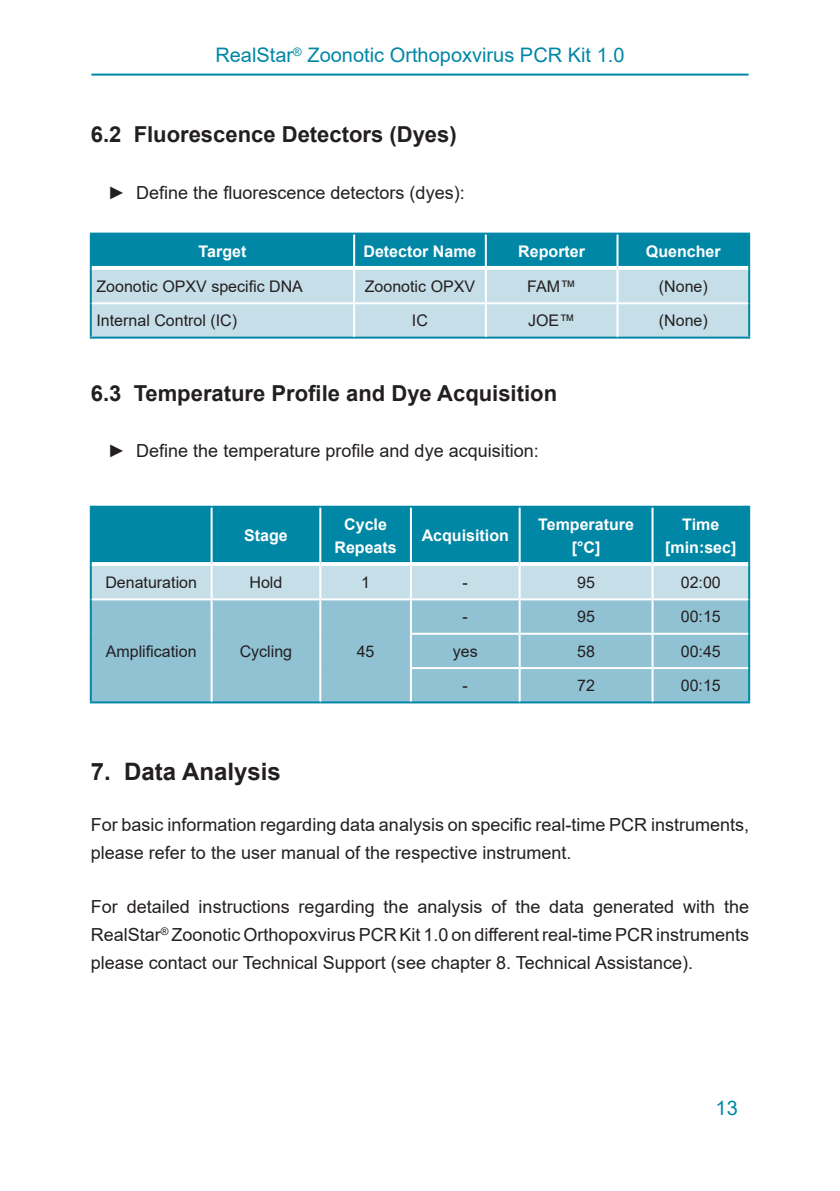
<style>
.page{position:relative;width:840px;height:1191px;background:#fff}
.page>*{position:absolute;margin:0;border:0;box-sizing:border-box;transform-origin:0 0}
.Level_1{font:700 24px "Arial";color:#231f20}
.Level_2{font:700 22px "Arial";color:#231f20}
.Seitenkopf{font:20px "Arial";color:#0087a6}
.Mengentext{font:18px/28px "Arial";color:#231f20}
.Mengentext_zentriert{font:16px "Arial";color:#231f20}
.Kopfzeile{font:700 16px/23px "Arial";color:#fff;text-align:center}
.Mengentext_links{font:16px "Arial";color:#231f20}
</style>
<div class="page">
<hr style="left:91px;top:74px;width:657px;height:2px;background:#0087a6">
<svg style="left:92px;top:235px;width:655px;height:101px;background:#86c1d2"></svg>
<hr style="left:90px;top:268px;width:2px;height:35px;background:#0087a6">
<hr style="left:747px;top:268px;width:2px;height:35px;background:#0087a6">
<hr style="left:90px;top:303px;width:2px;height:33px;background:#0087a6">
<hr style="left:747px;top:303px;width:2px;height:33px;background:#0087a6">
<hr style="left:90px;top:336px;width:264px;height:2px;background:#0087a6">
<hr style="left:354px;top:336px;width:131px;height:2px;background:#0087a6">
<hr style="left:485px;top:336px;width:132px;height:2px;background:#0087a6">
<hr style="left:617px;top:336px;width:132px;height:2px;background:#0087a6">
<hr style="left:353px;top:270px;width:2px;height:32px;background:#fff">
<hr style="left:484px;top:270px;width:2px;height:32px;background:#fff">
<hr style="left:616px;top:270px;width:2px;height:32px;background:#fff">
<hr style="left:92px;top:302px;width:262px;height:2px;background:#fff">
<hr style="left:354px;top:302px;width:131px;height:2px;background:#fff">
<hr style="left:353px;top:304px;width:2px;height:32px;background:#fff">
<hr style="left:485px;top:302px;width:132px;height:2px;background:#fff">
<hr style="left:484px;top:304px;width:2px;height:32px;background:#fff">
<hr style="left:617px;top:302px;width:130px;height:2px;background:#fff">
<hr style="left:616px;top:304px;width:2px;height:32px;background:#fff">
<hr style="left:90px;top:233px;width:264px;height:2px;background:#0087a6">
<hr style="left:90px;top:235px;width:2px;height:33px;background:#0087a6">
<hr style="left:92px;top:266px;width:262px;height:4px;background:#fff">
<hr style="left:354px;top:233px;width:131px;height:2px;background:#0087a6">
<hr style="left:353px;top:235px;width:2px;height:31px;background:#fff">
<hr style="left:354px;top:266px;width:131px;height:4px;background:#fff">
<hr style="left:485px;top:233px;width:132px;height:2px;background:#0087a6">
<hr style="left:484px;top:235px;width:2px;height:31px;background:#fff">
<hr style="left:485px;top:266px;width:132px;height:4px;background:#fff">
<hr style="left:617px;top:233px;width:132px;height:2px;background:#0087a6">
<hr style="left:747px;top:235px;width:2px;height:33px;background:#0087a6">
<hr style="left:616px;top:235px;width:2px;height:31px;background:#fff">
<hr style="left:617px;top:266px;width:130px;height:4px;background:#fff">
<svg style="left:92px;top:508px;width:655px;height:90px;background:#4aa7be"></svg>
<div style="left:92px;top:600px;width:655px;height:101px;background:#91c2d4"></div>
<hr style="left:90px;top:564px;width:2px;height:35px;background:#0087a6">
<hr style="left:90px;top:599px;width:2px;height:35px;background:#0087a6">
<hr style="left:90px;top:634px;width:2px;height:34px;background:#0087a6">
<hr style="left:90px;top:668px;width:2px;height:33px;background:#0087a6">
<hr style="left:90px;top:701px;width:121px;height:2px;background:#0087a6">
<hr style="left:211px;top:701px;width:109px;height:2px;background:#0087a6">
<hr style="left:320px;top:701px;width:90px;height:2px;background:#0087a6">
<hr style="left:410px;top:701px;width:109px;height:2px;background:#0087a6">
<hr style="left:519px;top:701px;width:133px;height:2px;background:#0087a6">
<hr style="left:652px;top:701px;width:97px;height:2px;background:#0087a6">
<hr style="left:90px;top:506px;width:121px;height:2px;background:#0087a6">
<hr style="left:90px;top:508px;width:2px;height:56px;background:#0087a6">
<svg style="left:92px;top:562px;width:119px;height:4px"></svg>
<hr style="left:211px;top:506px;width:109px;height:2px;background:#0087a6">
<hr style="left:210px;top:508px;width:2px;height:54px;background:#fff">
<svg style="left:211px;top:562px;width:109px;height:4px"></svg>
<hr style="left:320px;top:506px;width:90px;height:2px;background:#0087a6">
<hr style="left:319px;top:508px;width:2px;height:54px;background:#fff">
<svg style="left:320px;top:562px;width:90px;height:4px"></svg>
<hr style="left:410px;top:506px;width:109px;height:2px;background:#0087a6">
<hr style="left:409px;top:508px;width:2px;height:54px;background:#fff">
<svg style="left:410px;top:562px;width:109px;height:4px"></svg>
<hr style="left:519px;top:506px;width:133px;height:2px;background:#0087a6">
<hr style="left:518px;top:508px;width:2px;height:54px;background:#fff">
<svg style="left:519px;top:562px;width:133px;height:4px"></svg>
<hr style="left:652px;top:506px;width:97px;height:2px;background:#0087a6">
<hr style="left:747px;top:508px;width:2px;height:56px;background:#0087a6">
<hr style="left:747px;top:564px;width:2px;height:35px;background:#0087a6">
<hr style="left:747px;top:599px;width:2px;height:35px;background:#0087a6">
<hr style="left:747px;top:634px;width:2px;height:34px;background:#0087a6">
<hr style="left:747px;top:668px;width:2px;height:33px;background:#0087a6">
<hr style="left:651px;top:508px;width:2px;height:54px;background:#fff">
<hr style="left:210px;top:566px;width:2px;height:32px;background:#fff">
<hr style="left:319px;top:566px;width:2px;height:32px;background:#fff">
<hr style="left:409px;top:566px;width:2px;height:32px;background:#fff">
<hr style="left:518px;top:566px;width:2px;height:32px;background:#fff">
<hr style="left:651px;top:566px;width:2px;height:32px;background:#fff">
<hr style="left:210px;top:600px;width:2px;height:34px;background:#fff">
<hr style="left:319px;top:600px;width:2px;height:34px;background:#fff">
<hr style="left:409px;top:600px;width:2px;height:33px;background:#fff">
<hr style="left:518px;top:600px;width:2px;height:33px;background:#fff">
<hr style="left:651px;top:600px;width:2px;height:33px;background:#fff">
<hr style="left:210px;top:634px;width:2px;height:34px;background:#fff">
<hr style="left:319px;top:634px;width:2px;height:34px;background:#fff">
<hr style="left:409px;top:633px;width:110px;height:2px;background:#fff">
<hr style="left:409px;top:635px;width:2px;height:32px;background:#fff">
<hr style="left:519px;top:633px;width:133px;height:2px;background:#fff">
<hr style="left:518px;top:635px;width:2px;height:32px;background:#fff">
<hr style="left:652px;top:633px;width:95px;height:2px;background:#fff">
<hr style="left:651px;top:635px;width:2px;height:32px;background:#fff">
<hr style="left:210px;top:668px;width:2px;height:33px;background:#fff">
<hr style="left:319px;top:668px;width:2px;height:33px;background:#fff">
<hr style="left:409px;top:667px;width:110px;height:2px;background:#fff">
<hr style="left:409px;top:669px;width:2px;height:32px;background:#fff">
<hr style="left:519px;top:667px;width:133px;height:2px;background:#fff">
<hr style="left:518px;top:669px;width:2px;height:32px;background:#fff">
<hr style="left:652px;top:667px;width:95px;height:2px;background:#fff">
<hr style="left:651px;top:669px;width:2px;height:32px;background:#fff">
<svg style="left:652px;top:562px;width:95px;height:4px"></svg>
<p class="Seitenkopf" style="left:215px;top:41px;width:410px">RealStar<sup>®</sup> Zoonotic Orthopoxvirus PCR Kit 1.0</p>
<p class="Level_2" style="left:91px;top:119px;width:367px">6.2 Fluorescence Detectors (Dyes)</p>
<p class="Mengentext" style="left:108px;top:178px;width:358px">► Define the fluorescence detectors (dyes):</p>
<p class="Kopfzeile" style="left:198px;top:240px;width:49px">Target</p>
<p class="Kopfzeile" style="left:363px;top:240px;width:114px">Detector Name</p>
<p class="Kopfzeile" style="left:518px;top:240px;width:68px">Reporter</p>
<p class="Kopfzeile" style="left:645px;top:240px;width:76px">Quencher</p>
<p class="Mengentext_links" style="left:96px;top:275px;width:208px">Zoonotic OPXV specific DNA</p>
<p class="Mengentext_zentriert" style="left:364px;top:275px;width:112px">Zoonotic OPXV</p>
<p class="Mengentext_zentriert" style="left:527px;top:275px;width:50px">FAM™</p>
<p class="Mengentext_zentriert" style="left:658px;top:275px;width:50px">(None)</p>
<p class="Mengentext_links" style="left:96px;top:310px;width:142px">Internal Control (IC)</p>
<p class="Mengentext_zentriert" style="left:412px;top:310px;width:17px">IC</p>
<p class="Mengentext_zentriert" style="left:527px;top:310px;width:49px">JOE™</p>
<p class="Mengentext_zentriert" style="left:658px;top:310px;width:50px">(None)</p>
<p class="Level_2" style="left:91px;top:377px;width:467px">6.3 Temperature Profile and Dye Acquisition</p>
<p class="Mengentext" style="left:108px;top:436px;width:432px">► Define the temperature profile and dye acquisition:</p>
<p class="Kopfzeile" style="left:244px;top:524px;width:45px">Stage</p>
<p class="Kopfzeile" style="left:334px;top:513px;width:64px">Cycle<br>Repeats</p>
<p class="Kopfzeile" style="left:421px;top:524px;width:89px">Acquisition</p>
<p class="Kopfzeile" style="left:538px;top:513px;width:97px">Temperature</p>
<p class="Kopfzeile" style="left:571px;top:536px;width:30px">[°C]</p>
<p class="Kopfzeile" style="left:682px;top:513px;width:39px">Time</p>
<p class="Kopfzeile" style="left:665px;top:536px;width:73px">[min:sec]</p>
<p class="Mengentext_zentriert" style="left:105px;top:571px;width:93px">Denaturation</p>
<p class="Mengentext_zentriert" style="left:249px;top:571px;width:34px">Hold</p>
<p class="Mengentext_zentriert" style="left:361px;top:571px;width:10px">1</p>
<p class="Mengentext_zentriert" style="left:462px;top:571px;width:7px">-</p>
<p class="Mengentext_zentriert" style="left:577px;top:571px;width:19px">95</p>
<p class="Mengentext_zentriert" style="left:680px;top:571px;width:42px">02:00</p>
<p class="Mengentext_zentriert" style="left:106px;top:640px;width:92px">Amplification</p>
<p class="Mengentext_zentriert" style="left:239px;top:640px;width:54px">Cycling</p>
<p class="Mengentext_zentriert" style="left:356px;top:640px;width:19px">45</p>
<p class="Mengentext_zentriert" style="left:462px;top:606px;width:7px">-</p>
<p class="Mengentext_zentriert" style="left:577px;top:606px;width:19px">95</p>
<p class="Mengentext_zentriert" style="left:680px;top:606px;width:42px">00:15</p>
<p class="Mengentext_zentriert" style="left:452px;top:640px;width:26px">yes</p>
<p class="Mengentext_zentriert" style="left:577px;top:640px;width:19px">58</p>
<p class="Mengentext_zentriert" style="left:680px;top:640px;width:42px">00:45</p>
<p class="Mengentext_zentriert" style="left:462px;top:674px;width:7px">-</p>
<p class="Mengentext_zentriert" style="left:577px;top:674px;width:19px">72</p>
<p class="Mengentext_zentriert" style="left:680px;top:674px;width:42px">00:15</p>
<p class="Level_1" style="left:91px;top:754px;width:191px">7. Data Analysis</p>
<p class="Mengentext" style="left:91px;top:810px;width:659px">For basic information regarding data analysis on specific real-time PCR instruments, please refer to the user manual of the respective instrument.</p>
<p class="Mengentext" style="left:91px;top:892px;width:659px;text-align:justify">For detailed instructions regarding the analysis of the data generated with the RealStar<sup>®</sup> Zoonotic Orthopoxvirus PCR Kit 1.0 on different real-time PCR instruments please contact our Technical Support (see chapter 8. Technical Assistance).</p>
<p class="Seitenkopf" style="left:715px;top:1094px;width:24px">13</p>
</div>
